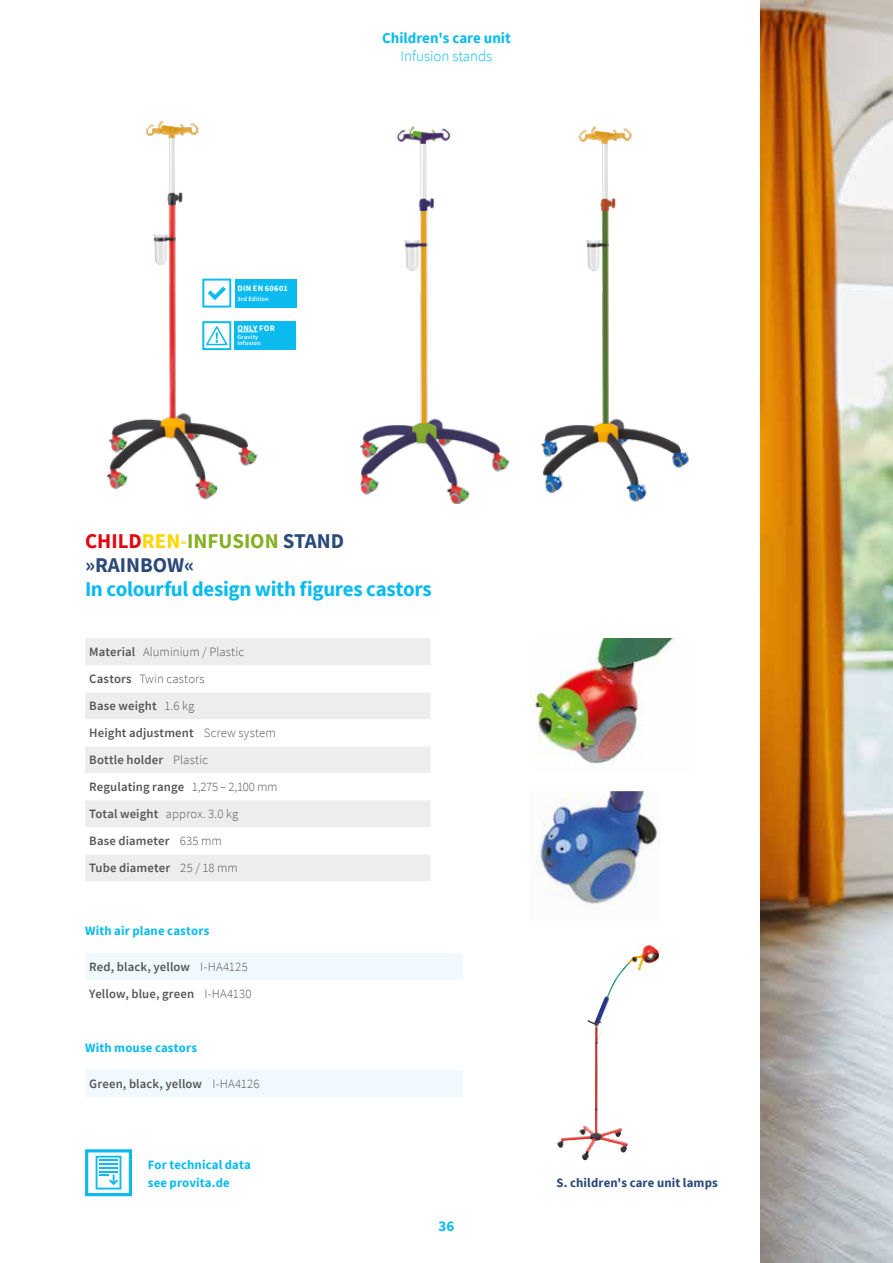
<style>
.page{position:relative;width:893px;height:1263px;background:#fff}
.page>*{position:absolute;margin:0;border:0;box-sizing:border-box;transform-origin:0 0}
.t1{font:700 21px "Source Sans Pro";letter-spacing:-.02em;color:#0bbbef}
.t2{font:700 21px/24px "Source Sans Pro";color:#2c4a79}
.t3{font:700 15px "Source Sans Pro";color:#0bbbef}
.t4{font:300 15px "Source Sans Pro";color:#0bbbef}
.t5{font:600 12.75px/27px "Source Sans Pro";letter-spacing:.01em;color:#575756}
.t6{font:700 12.75px/18px "Source Sans Pro";letter-spacing:.01em;color:#0bbbef}
.t7{font:700 12.75px "Source Sans Pro";letter-spacing:.01em;color:#2c4a79}
.t8{font:700 8.4px "Source Sans Pro";letter-spacing:.025em;color:#fff}
.t9{font:600 6.45px/6.8px "Source Sans Pro";letter-spacing:.02em;color:#fff}
.s1{color:#e30613}
.s2{color:#ffd500}
.s3{color:#ffdc44}
.s4{color:#84b023}
.s5{font-weight:300}
</style>
<div class="page">
<img style="left:106px;top:120px;width:152px;height:380px">
<img style="left:761px;top:0;width:132px;height:1263px">
<img style="left:359px;top:126px;width:151px;height:377px">
<img style="left:541px;top:126px;width:148px;height:376px">
<div style="left:235px;top:279px;width:61px;height:29px;background:#0bbbef"></div>
<div style="left:202px;top:279px;width:29px;height:29px;border:2px solid #0bbbef"></div>
<svg style="left:208px;top:286px;width:18px;height:14px"></svg>
<div style="left:85px;top:953px;width:377px;height:27px;background:#f0f9fe"></div>
<div style="left:85px;top:1070px;width:377px;height:27px;background:#f0f9fe"></div>
<div style="left:235px;top:321px;width:61px;height:29px;background:#0bbbef"></div>
<div style="left:202px;top:321px;width:29px;height:29px;border:2px solid #0bbbef"></div>
<svg style="left:204px;top:325px;width:25px;height:21px"></svg>
<div style="left:85px;top:638px;width:345px;height:243px;background:#ededed"></div>
<svg style="left:85px;top:665px;width:345px;height:189px"></svg>
<img style="left:536px;top:791px;width:122px;height:115px">
<img style="left:530px;top:638px;width:145px;height:126px">
<img style="left:556px;top:946px;width:90px;height:214px">
<div style="left:85px;top:1149px;width:47px;height:47px;border:3px solid #0bbbef"></div>
<svg style="left:96px;top:1156px;width:25px;height:33px"></svg>
<svg style="left:237px;top:331px;width:21px;height:1px"></svg>
<p class="t3" style="left:382px;top:28px;width:130px">Children's care unit</p>
<p class="t4" style="left:401px;top:47px;width:93px">Infusion stands</p>
<p class="t8" style="left:237px;top:282px;width:52px">DIN EN 60601</p>
<p class="t9" style="left:237px;top:295px;width:33px">3rd Edition</p>
<p class="t8" style="left:237px;top:322px;width:39px">ONLY FOR</p>
<p class="t9" style="left:237px;top:333px;width:25px">Gravity infusion</p>
<h1 class="t2" style="left:85px;top:529px;width:261px"><span class="s1">CHILD</span><span class="s2">REN</span><span class="s3">-</span><span class="s4">INFUSION</span> STAND »RAINBOW«</h1>
<h1 class="t1" style="left:85px;top:575px;width:348px">In colourful design with figures castors</h1>
<p class="t5" style="left:89px;top:638px;width:190px">Material <span class="s5">Aluminium / Plastic<br></span>Castors <span class="s5">Twin castors<br></span>Base weight <span class="s5">1.6 kg<br></span>Height adjustment <span class="s5">Screw system<br></span>Bottle holder <span class="s5">Plastic<br></span>Regulating range <span class="s5">1,275 – 2,100 mm<br></span>Total weight <span class="s5">approx. 3.0 kg<br></span>Base diameter <span class="s5">635 mm<br></span>Tube diameter <span class="s5">25 / 18 mm</span></p>
<p class="t6" style="left:85px;top:922px;width:126px">With air plane castors</p>
<p class="t5" style="left:89px;top:953px;width:164px">Red, black, yellow <span class="s5">I-HA4125<br></span>Yellow, blue, green <span class="s5">I-HA4130</span></p>
<p class="t6" style="left:85px;top:1039px;width:114px">With mouse castors</p>
<p class="t5" style="left:89px;top:1070px;width:172px">Green, black, yellow <span class="s5">I-HA4126</span></p>
<p class="t6" style="left:148px;top:1156px;width:105px">For technical data see provita.de</p>
<p class="t3" style="left:439px;top:1216px;width:17px">36</p>
<p class="t7" style="left:556px;top:1174px;width:163px">S. children's care unit lamps</p>
</div>
